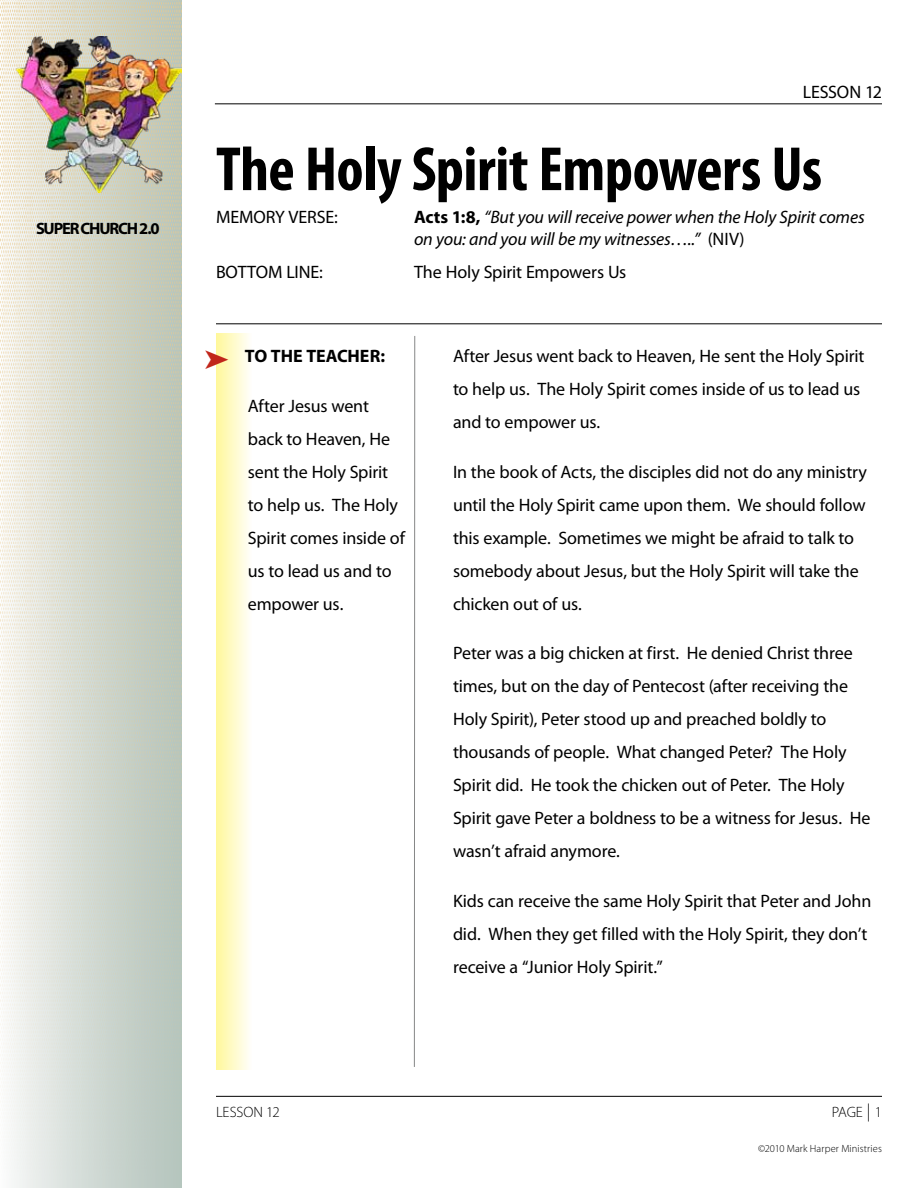
<style>
.page{position:relative;width:918px;height:1188px;background:#fff}
.page>*{position:absolute;margin:0;border:0;box-sizing:border-box;transform-origin:0 0}
.t1{font:700 condensed 63px "Myriad Pro";letter-spacing:-.01em;color:#000}
.t2{font:18px/33px "Myriad Pro";letter-spacing:-.01em;color:#000}
.t3{font:italic 18px/21.6px "Myriad Pro";letter-spacing:-.01em;color:#000}
.t4{font:700 18px "Myriad Pro";letter-spacing:-.005em;color:#000}
.t5{font:700 16.5px "Myriad Pro";letter-spacing:-.075em;color:#000}
.t6{font:300 15px "Myriad Pro";letter-spacing:-.005em;color:#000}
.t7{font:300 10.5px "Myriad Pro";letter-spacing:.01em;color:#000}
.s1{font-weight:700;font-style:normal}
.s2{font-style:normal}
.s3{font-size:18px}
</style>
<div class="page">
<hr style="left:216px;top:1096px;width:666px;height:1px;background:#000">
<hr style="left:215px;top:104px;width:667px;height:1px;background:#000">
<svg style="left:216px;top:333px;width:33px;height:737px"></svg>
<hr style="left:216px;top:324px;width:666px;height:1px;background:#000">
<img style="left:0;top:0;width:182px;height:1188px">
<img style="left:16px;top:36px;width:166px;height:157px">
<hr style="left:414px;top:336px;width:1px;height:731px;background:#868787">
<svg style="left:216px;top:351px;width:12px;height:18px"></svg>
<p class="t5" style="left:36px;top:218px;width:125px">SUPER CHURCH 2.0</p>
<p class="t2" style="left:803px;top:75px;width:81px">LESSON 12</p>
<h1 class="t1" style="left:216px;top:130px;width:608px">The Holy Spirit Empowers Us</h1>
<p class="t2" style="left:216px;top:200px;width:123px">MEMORY VERSE:</p>
<p class="t3" style="left:414px;top:206px;width:452px"><span class="s1">Acts 1:8,</span> “But you will receive power when the Holy Spirit comes on you: and you will be my witnesses…..” <span class="s2">(Niv)</span></p>
<p class="t2" style="left:216px;top:255px;width:108px">BOTTOM LINE:</p>
<p class="t2" style="left:414px;top:255px;width:214px">The Holy Spirit Empowers Us</p>
<p class="t4" style="left:245px;top:345px;width:142px">TO THE TEACHER:</p>
<p class="t2" style="left:248px;top:389px;width:159px">After Jesus went back to Heaven, He sent the Holy Spirit to help us. The Holy<br>Spirit comes inside of us to lead us and to empower us.</p>
<p class="t2" style="left:453px;top:340px;width:413px">After Jesus went back to Heaven, He sent the Holy Spirit to help us. The Holy Spirit comes inside of us to lead us and to empower us.</p>
<p class="t2" style="left:453px;top:455px;width:415px">In the book of Acts, the disciples did not do any ministry until the Holy Spirit came upon them. We should follow this example. Sometimes we might be afraid to talk to somebody about Jesus, but the Holy Spirit will take the chicken out of us.</p>
<p class="t2" style="left:453px;top:637px;width:419px">Peter was a big chicken at first. He denied Christ three times, but on the day of Pentecost (after receiving the Holy Spirit), Peter stood up and preached boldly to thousands of people. What changed Peter? The Holy Spirit did. He took the chicken out of Peter. The Holy Spirit gave Peter a boldness to be a witness for Jesus. He wasn’t afraid anymore.</p>
<p class="t2" style="left:453px;top:884px;width:420px">Kids can receive the same Holy Spirit that Peter and John did. When they get filled with the Holy Spirit, they don’t receive a “Junior Holy Spirit.”</p>
<p class="t6" style="left:216px;top:1103px;width:65px">LESSON 12</p>
<p class="t6" style="left:832px;top:1103px;width:52px">PAGE <span class="s3">|</span> 1</p>
<p class="t7" style="left:758px;top:1142px;width:125px">©2010 Mark Harper Ministries</p>
</div>
